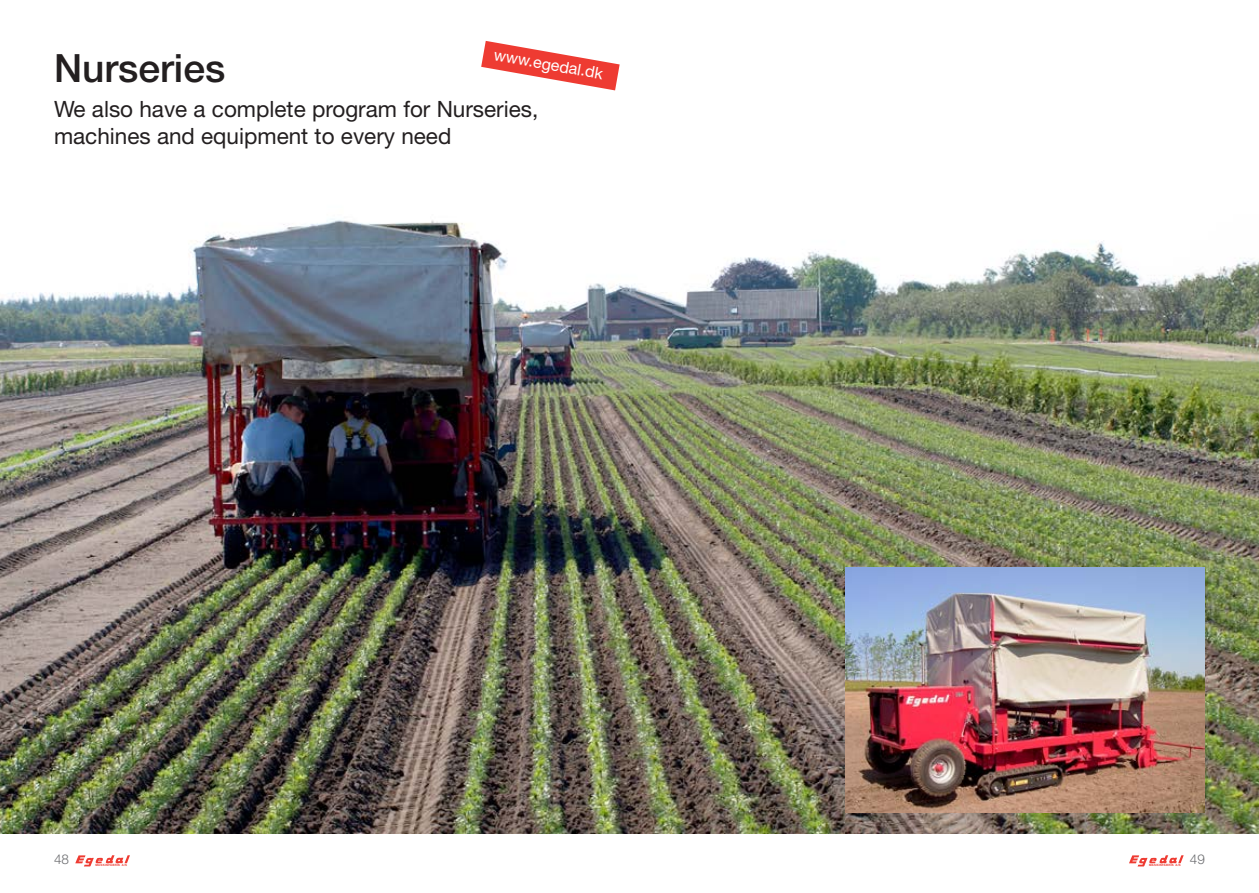
<style>
.page{position:relative;width:1259px;height:893px;background:#fff}
.page>*{position:absolute;margin:0;border:0;box-sizing:border-box;transform-origin:0 0}
.t1{font:500 39px "Helvetica Neue LT Std";color:#231f20}
.t2{font:22.5px/27px "Helvetica Neue LT Std";color:#231f20}
.t3{font:16.05px "Helvetica Neue LT Std";color:#fff}
.t4{font:300 13.5px "Helvetica Neue LT Pro";color:#6c6d70}
.t5{font:700 3px "Helvetica Neue LT Std";letter-spacing:.08em;color:#ee3b32;scale:.95 1}
</style>
<div class="page">
<svg style="left:1129px;top:855px;width:54px;height:11px"></svg>
<svg style="left:75px;top:855px;width:55px;height:11px"></svg>
<img style="left:0;top:64px;width:1259px;height:769px">
<img style="left:845px;top:568px;width:360px;height:244px">
<svg style="left:481px;top:41px;width:138px;height:49px"></svg>
<p class="t3" style="left:496px;top:45px;width:112px;rotate:10deg">www.egedal.dk</p>
<h1 class="t1" style="left:54px;top:45px;width:173px">Nurseries</h1>
<p class="t2" style="left:54px;top:96px;width:486px">We also have a complete program for Nurseries, machines and equipment to every need</p>
<p class="t4" style="left:54px;top:851px;width:17px">48</p>
<p class="t5" style="left:95px;top:863px;width:35px">MASKINFABRIK A/S</p>
<p class="t5" style="left:1149px;top:863px;width:35px">MASKINFABRIK A/S</p>
<p class="t4" style="left:1190px;top:851px;width:17px">49</p>
</div>
